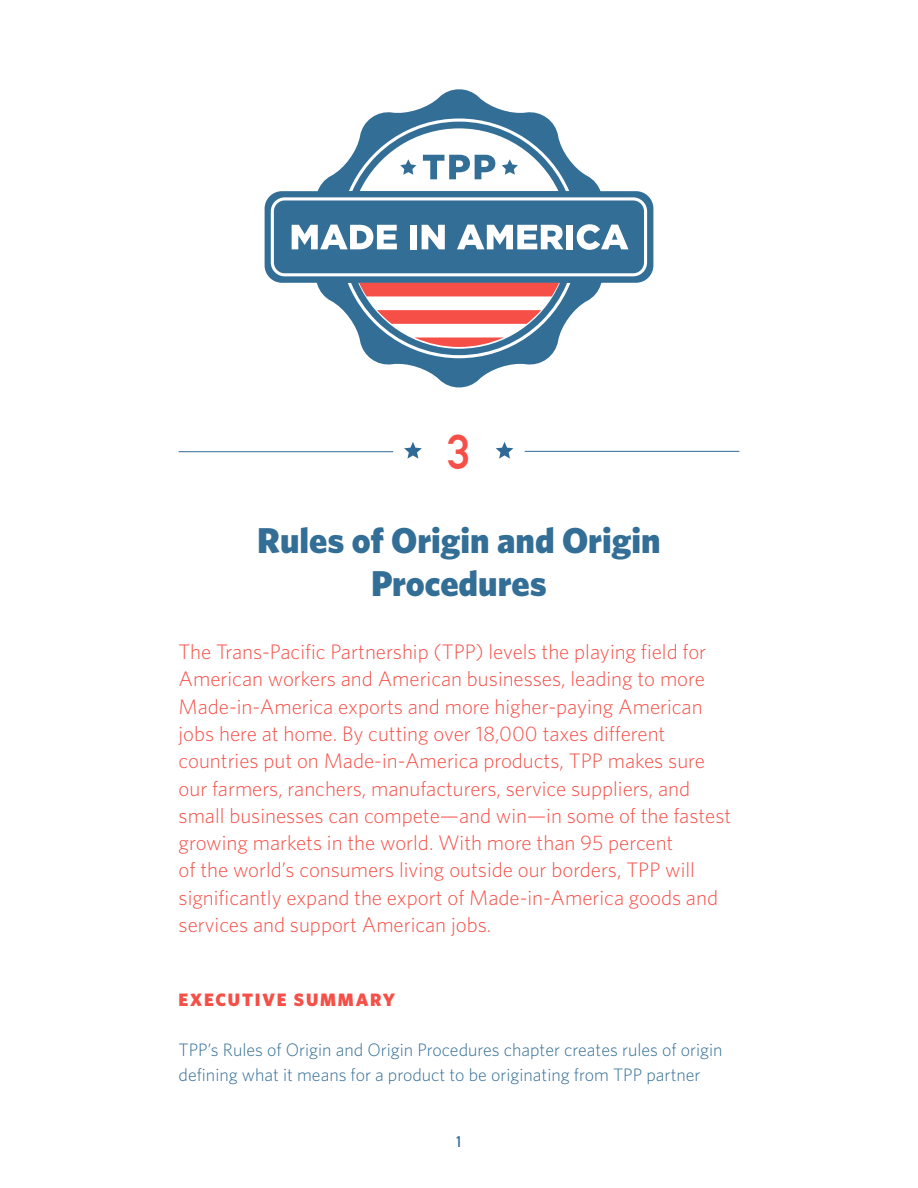
<style>
.page{position:relative;width:918px;height:1188px;background:#fff}
.page>*{position:absolute;margin:0;border:0;box-sizing:border-box;transform-origin:0 0}
.t1{font:700 48px "DIN Alternate";color:#f54f47}
.t2{font:900 36px/43.2px "Whitney";color:#336e96;text-align:center}
.t3{font:300 21px/27.3px "Whitney";color:#f54f47}
.t4{font:300 18px/24.8px "Whitney";color:#336e96}
.t5{font:900 18px "Whitney";letter-spacing:.1em;color:#f54f47}
.t6{font:700 15px "DIN Alternate";color:#2e679b}
</style>
<div class="page">
<svg style="left:317px;top:89px;width:285px;height:299px"></svg>
<svg style="left:348px;top:119px;width:222px;height:239px;fill:#336e96"></svg>
<div style="left:265px;top:191px;width:388px;height:92px;background:#336e96;border-radius:17px"></div>
<svg style="left:271px;top:197px;width:376px;height:79px"></svg>
<svg style="left:358px;top:283px;width:202px;height:66px"></svg>
<svg style="left:360px;top:128px;width:198px;height:63px"></svg>
<svg style="left:404px;top:442px;width:18px;height:17px"></svg>
<svg style="left:496px;top:442px;width:17px;height:17px"></svg>
<hr style="left:525px;top:451px;width:214px;height:1px;background:#2f6a97">
<hr style="left:179px;top:451px;width:214px;height:1px;background:#2f6a97">
<h1 class="t1" style="left:447px;top:424px;width:25px">3</h1>
<h2 class="t2" style="left:257px;top:517px;width:405px">Rules of Origin and Origin<br>Procedures</h2>
<p class="t3" style="left:179px;top:638px;width:554px">The Trans-Pacific Partnership (TPP) levels the playing field for American workers and American businesses, leading to more Made-in-America exports and more higher-paying American jobs here at home. By cutting over 18,000 taxes different countries put on Made-in-America products, TPP makes sure our farmers, ranchers, manufacturers, service suppliers, and small businesses can compete—and win—in some of the fastest growing markets in the world. With more than 95 percent<br>of the world’s consumers living outside our borders, TPP will significantly expand the export of Made-in-America goods and services and support American jobs.</p>
<p class="t5" style="left:179px;top:989px;width:218px">EXECUTIVE SUMMARY</p>
<p class="t4" style="left:179px;top:1037px;width:545px">TPP’s Rules of Origin and Origin Procedures chapter creates rules of origin defining what it means for a product to be originating from TPP partner</p>
<p class="t6" style="left:455px;top:1133px;width:9px">1</p>
</div>
